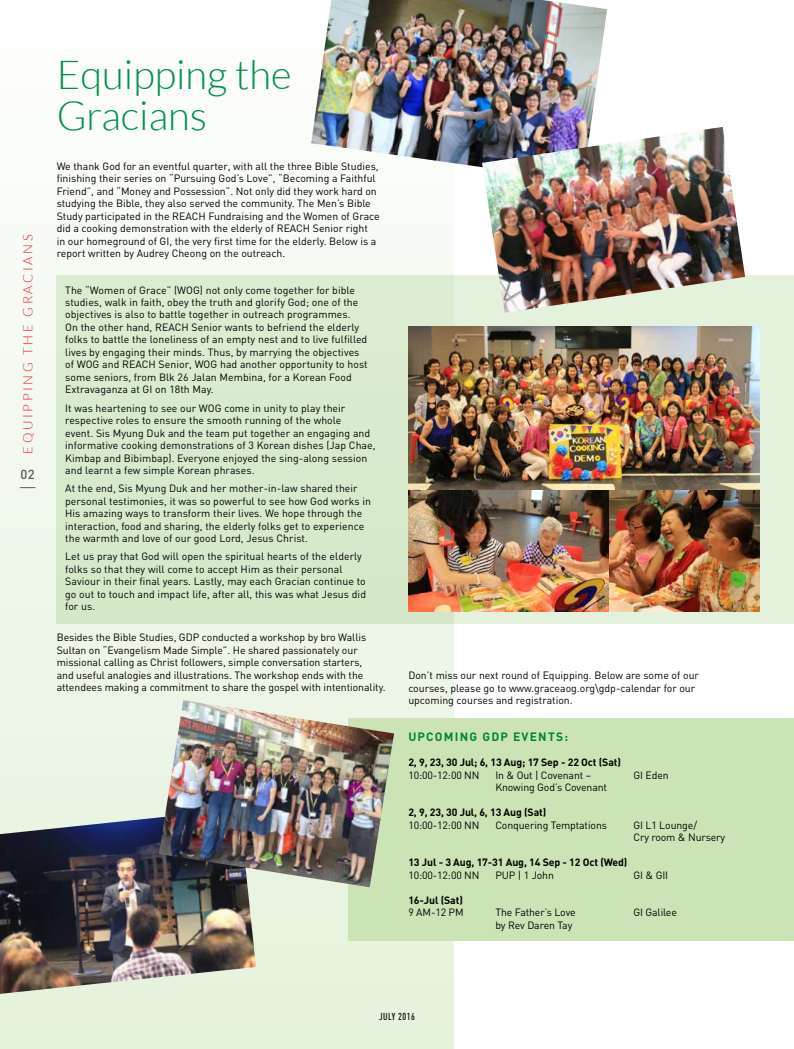
<style>
.page{position:relative;width:794px;height:1049px;background:#fff}
.page>*{position:absolute;margin:0;border:0;box-sizing:border-box;transform-origin:0 0}
.t1{font:300 40px/41.7px "Lato";color:#00914b}
.t2{font:300 13px "Lato";letter-spacing:.2em;color:#ed1a3b}
.t3{font:500 13px "DIN";color:#58595b}
.t4{font:700 12px "DIN";letter-spacing:.1em;color:#00853a}
.t5{font:10.5px/12.5px "DIN";color:#000}
.t6{font:700 10.5px "DIN";letter-spacing:-.01em;color:#000}
.t7{font:500 condensed 10px "DIN Pro";letter-spacing:.05em;color:#000}
</style>
<div class="page">
<div style="left:57px;top:275px;width:737px;height:349px;background:#e4f1dc"></div>
<svg style="left:0;top:257px;width:454px;height:792px"></svg>
<div style="left:349px;top:719px;width:445px;height:222px;background:#cce4b5"></div>
<img style="left:311px;top:0;width:296px;height:168px">
<img style="left:482px;top:127px;width:263px;height:186px">
<img style="left:408px;top:326px;width:352px;height:164px">
<img style="left:408px;top:490px;width:352px;height:122px">
<img style="left:0;top:809px;width:256px;height:185px">
<img style="left:159px;top:700px;width:235px;height:187px">
<svg style="left:20px;top:487px;width:15px;height:1px"></svg>
<p class="t2" style="left:21px;top:454px;width:221px;rotate:-90deg">EQUIPPING THE GRACIANS</p>
<p class="t3" style="left:20px;top:465px;width:16px">02</p>
<h1 class="t1" style="left:57px;top:54px;width:236px">Equipping the<br>Gracians</h1>
<p class="t5" style="left:57px;top:159px;width:324px">We thank God for an eventful quarter, with all the three Bible Studies, finishing their series on “Pursuing God’s Love”, “Becoming a Faithful Friend”, and “Money and Possession”. Not only did they work hard on studying the Bible, they also served the community. The Men’s Bible Study participated in the REACH Fundraising and the Women of Grace did a cooking demonstration with the elderly of REACH Senior right<br>in our homeground of GI, the very first time for the elderly. Below is a report written by Audrey Cheong on the outreach.</p>
<p class="t5" style="left:65px;top:283px;width:304px">The “Women of Grace” (WOG) not only come together for bible studies, walk in faith, obey the truth and glorify God; one of the objectives is also to battle together in outreach programmes.<br>On the other hand, REACH Senior wants to befriend the elderly folks to battle the loneliness of an empty nest and to live fulfilled lives by engaging their minds. Thus, by marrying the objectives of WOG and REACH Senior, WOG had another opportunity to host some seniors, from Blk 26 Jalan Membina, for a Korean Food Extravaganza at GI on 18th May.</p>
<p class="t5" style="left:65px;top:401px;width:312px">It was heartening to see our WOG come in unity to play their respective roles to ensure the smooth running of the whole<br>event. Sis Myung Duk and the team put together an engaging and informative cooking demonstrations of 3 Korean dishes (Jap Chae, Kimbap and Bibimbap). Everyone enjoyed the sing-along session and learnt a few simple Korean phrases.</p>
<p class="t5" style="left:65px;top:482px;width:307px">At the end, Sis Myung Duk and her mother-in-law shared their personal testimonies, it was so powerful to see how God works in His amazing ways to transform their lives. We hope through the interaction, food and sharing, the elderly folks get to experience the warmth and love of our good Lord, Jesus Christ.</p>
<p class="t5" style="left:65px;top:550px;width:302px">Let us pray that God will open the spiritual hearts of the elderly folks so that they will come to accept Him as their personal Saviour in their final years. Lastly, may each Gracian continue to go out to touch and impact life, after all, this was what Jesus did for us.</p>
<p class="t5" style="left:57px;top:631px;width:330px">Besides the Bible Studies, GDP conducted a workshop by bro Wallis Sultan on “Evangelism Made Simple”. He shared passionately our missional calling as Christ followers, simple conversation starters,<br>and useful analogies and illustrations. The workshop ends with the attendees making a commitment to share the gospel with intentionality.</p>
<p class="t5" style="left:408px;top:669px;width:292px">Don’t miss our next round of Equipping. Below are some of our courses, please go to www.graceaog.org\gdp-calendar for our upcoming courses and registration.</p>
<p class="t4" style="left:408px;top:729px;width:161px">UPCOMING GDP EVENTS:</p>
<p class="t6" style="left:408px;top:755px;width:214px">2, 9, 23, 30 Jul; 6, 13 Aug; 17 Sep - 22 Oct (Sat)</p>
<p class="t5" style="left:408px;top:768px;width:73px">10:00-12:00 NN</p>
<p class="t5" style="left:495px;top:768px;width:97px">In &amp; Out | Covenant –</p>
<p class="t5" style="left:633px;top:768px;width:37px">GI Eden</p>
<p class="t5" style="left:495px;top:781px;width:113px">Knowing God’s Covenant</p>
<p class="t6" style="left:408px;top:805px;width:139px">2, 9, 23, 30 Jul, 6, 13 Aug (Sat)</p>
<p class="t5" style="left:408px;top:818px;width:73px">10:00-12:00 NN</p>
<p class="t5" style="left:495px;top:818px;width:113px">Conquering Temptations</p>
<p class="t5" style="left:633px;top:818px;width:93px">GI L1 Lounge/<br>Cry room &amp; Nursery</p>
<p class="t6" style="left:408px;top:855px;width:221px">13 Jul - 3 Aug, 17-31 Aug, 14 Sep - 12 Oct (Wed)</p>
<p class="t5" style="left:408px;top:868px;width:73px">10:00-12:00 NN</p>
<p class="t5" style="left:495px;top:868px;width:60px">PUP | 1 John</p>
<p class="t5" style="left:633px;top:868px;width:36px">GI &amp; GII</p>
<p class="t6" style="left:408px;top:893px;width:56px">16-Jul (Sat)</p>
<p class="t5" style="left:408px;top:906px;width:57px">9 AM-12 PM</p>
<p class="t5" style="left:495px;top:906px;width:82px">The Father’s Love</p>
<p class="t5" style="left:633px;top:906px;width:45px">GI Galilee</p>
<p class="t5" style="left:495px;top:918px;width:79px">by Rev Daren Tay</p>
<p class="t7" style="left:379px;top:1010px;width:37px">JULY 2016</p>
</div>
